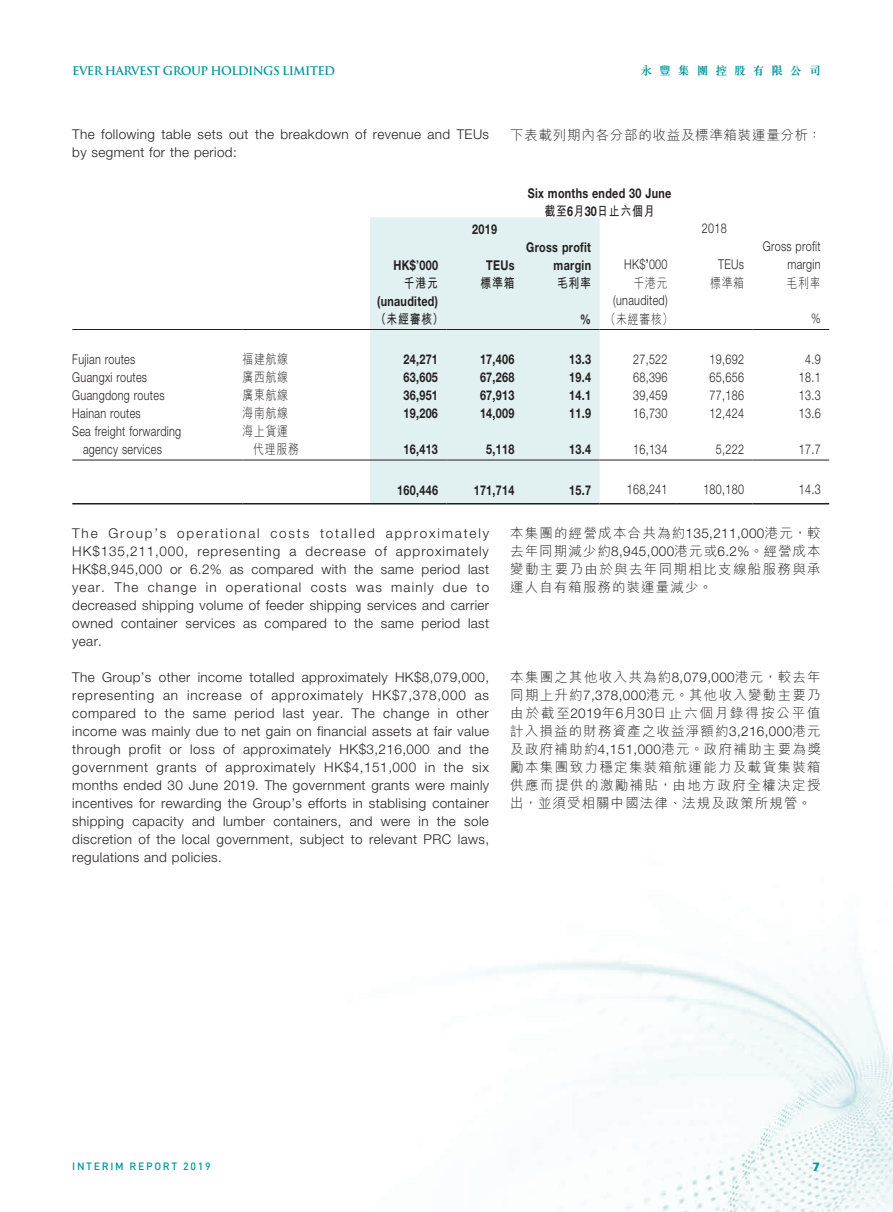
<style>
.page{position:relative;width:893px;height:1212px;background:#fff}
.page>*{position:absolute;margin:0;border:0;box-sizing:border-box;transform-origin:0 0}
.t1{font:300 13.5px/18px "Helvetica Neue LT Std";letter-spacing:.03em;color:#231f20;text-align:justify}
.t2{font:300 13.5px/18px "M Hei HK";letter-spacing:.08em;color:#231f20;text-align:justify}
.t3{font:300 13.5px/18px "Helvetica Neue LT Std";letter-spacing:.03em;color:#231f20;scale:.8 1}
.t4{font:700 13.5px "Helvetica Neue LT Std";letter-spacing:.03em;color:#231f20;scale:.8 1}
.t5{font:300 13.5px/18px "M Hei HK";letter-spacing:.08em;color:#231f20;scale:.8 1}
.t6{font:700 13.5px "M Hei HK";letter-spacing:.08em;color:#231f20;scale:.8 1}
.t7{font:300 13.5px "M Hei HK";letter-spacing:.055em;color:#231f20}
.t8{font:900 12px "Frutiger LT Std";color:#00959b}
.t9{font:700 11.7px "Trajan Pro";letter-spacing:-.05em;color:#00959b}
.t10{font:700 11.7px "M Sung HK";letter-spacing:.6em;color:#00959b}
.t11{font:500 10.5px "DIN Pro";letter-spacing:.16em;color:#00959b}
.s1{font-family:"Helvetica Neue LT Std"}
.s2{font-family:"Helvetica LT Std"}
.s3{font-family:"Helvetica LT Std";font-weight:700}
.s4{font-family:"Helvetica Neue LT Std";font-weight:700}
</style>
<div class="page">
<img style="left:72px;top:329px;width:821px;height:883px">
<div style="left:370px;top:217px;width:230px;height:286px;background:#e1f0f1"></div>
<hr style="left:72px;top:329px;width:170px;height:1px;background:#231f20">
<hr style="left:242px;top:329px;width:128px;height:1px;background:#231f20">
<hr style="left:370px;top:329px;width:76px;height:1px;background:#231f20">
<hr style="left:446px;top:329px;width:77px;height:1px;background:#231f20">
<hr style="left:523px;top:329px;width:77px;height:1px;background:#231f20">
<hr style="left:600px;top:329px;width:76px;height:1px;background:#231f20">
<hr style="left:676px;top:329px;width:77px;height:1px;background:#231f20">
<hr style="left:753px;top:329px;width:76px;height:1px;background:#231f20">
<hr style="left:72px;top:460px;width:170px;height:1px;background:#231f20">
<hr style="left:242px;top:460px;width:128px;height:1px;background:#231f20">
<hr style="left:370px;top:460px;width:76px;height:1px;background:#231f20">
<hr style="left:446px;top:460px;width:77px;height:1px;background:#231f20">
<hr style="left:523px;top:460px;width:77px;height:1px;background:#231f20">
<hr style="left:600px;top:460px;width:76px;height:1px;background:#231f20">
<hr style="left:676px;top:460px;width:77px;height:1px;background:#231f20">
<hr style="left:753px;top:460px;width:76px;height:1px;background:#231f20">
<hr style="left:72px;top:503px;width:170px;height:1px;background:#231f20">
<hr style="left:242px;top:503px;width:128px;height:1px;background:#231f20">
<hr style="left:370px;top:503px;width:76px;height:1px;background:#231f20">
<hr style="left:446px;top:503px;width:77px;height:1px;background:#231f20">
<hr style="left:523px;top:503px;width:77px;height:1px;background:#231f20">
<hr style="left:600px;top:503px;width:76px;height:1px;background:#231f20">
<hr style="left:676px;top:503px;width:77px;height:1px;background:#231f20">
<hr style="left:753px;top:503px;width:76px;height:1px;background:#231f20">
<p class="t9" style="left:72px;top:64px;width:264px">EVER HARVEST GROUP HOLDINGS LIMITED</p>
<p class="t10" style="left:640px;top:63px;width:182px">永豐集團控股有限公司</p>
<p class="t1" style="left:72px;top:125px;width:418px">The following table sets out the breakdown of revenue and TEUs by segment for the period:</p>
<p class="t7" style="left:510px;top:125px;width:313px">下表載列期內各分部的收益及標準箱裝運量分析：</p>
<p class="t4" style="left:528px;top:184px;width:181px">Six months ended 30 June</p>
<p class="t6" style="left:544px;top:201px;width:139px">截至<span class="s1">6</span>月<span class="s1">30</span>日止六個月</p>
<p class="t4" style="left:472px;top:220px;width:33px">2019</p>
<p class="t3" style="left:702px;top:219px;width:33px">2018</p>
<p class="t4" style="left:526px;top:238px;width:83px">Gross profit</p>
<p class="t3" style="left:763px;top:237px;width:74px">Gross profit</p>
<p class="t4" style="left:393px;top:256px;width:57px">HK$<span class="s2">’</span>000</p>
<p class="t4" style="left:486px;top:256px;width:37px">TEUs</p>
<p class="t4" style="left:554px;top:256px;width:48px">margin</p>
<p class="t3" style="left:624px;top:255px;width:56px">HK$<span class="s3">’</span>000</p>
<p class="t3" style="left:718px;top:255px;width:34px">TEUs</p>
<p class="t3" style="left:787px;top:255px;width:43px">margin</p>
<p class="t6" style="left:404px;top:273px;width:44px">千港元</p>
<p class="t6" style="left:480px;top:273px;width:44px">標準箱</p>
<p class="t6" style="left:557px;top:273px;width:44px">毛利率</p>
<p class="t5" style="left:634px;top:273px;width:44px">千港元</p>
<p class="t5" style="left:710px;top:273px;width:44px">標準箱</p>
<p class="t5" style="left:787px;top:273px;width:44px">毛利率</p>
<p class="t4" style="left:377px;top:292px;width:78px">(unaudited)</p>
<p class="t3" style="left:613px;top:291px;width:70px">(unaudited)</p>
<p class="t6" style="left:375px;top:309px;width:86px">（未經審核）</p>
<p class="t5" style="left:580px;top:309px;width:117px"><span class="s4">%</span> （未經審核）</p>
<p class="t3" style="left:811px;top:309px;width:14px">%</p>
<p class="t3" style="left:72px;top:349px;width:80px">Fujian routes</p>
<p class="t5" style="left:242px;top:350px;width:59px">福建航線</p>
<p class="t4" style="left:403px;top:351px;width:45px">24,271</p>
<p class="t4" style="left:480px;top:351px;width:45px">17,406</p>
<p class="t4" style="left:569px;top:351px;width:29px">13.3</p>
<p class="t3" style="left:633px;top:349px;width:45px">27,522</p>
<p class="t3" style="left:710px;top:349px;width:45px">19,692</p>
<p class="t3" style="left:805px;top:349px;width:21px">4.9</p>
<p class="t3" style="left:72px;top:367px;width:95px">Guangxi routes</p>
<p class="t5" style="left:242px;top:368px;width:59px">廣西航線</p>
<p class="t4" style="left:403px;top:369px;width:45px">63,605</p>
<p class="t4" style="left:480px;top:369px;width:45px">67,268</p>
<p class="t4" style="left:569px;top:369px;width:29px">19.4</p>
<p class="t3" style="left:633px;top:367px;width:45px">68,396</p>
<p class="t3" style="left:710px;top:367px;width:45px">65,656</p>
<p class="t3" style="left:799px;top:367px;width:29px">18.1</p>
<p class="t3" style="left:72px;top:385px;width:117px">Guangdong routes</p>
<p class="t5" style="left:242px;top:386px;width:59px">廣東航線</p>
<p class="t4" style="left:403px;top:387px;width:45px">36,951</p>
<p class="t4" style="left:480px;top:387px;width:45px">67,913</p>
<p class="t4" style="left:569px;top:387px;width:29px">14.1</p>
<p class="t3" style="left:633px;top:385px;width:45px">39,459</p>
<p class="t3" style="left:710px;top:385px;width:45px">77,186</p>
<p class="t3" style="left:799px;top:385px;width:29px">13.3</p>
<p class="t3" style="left:72px;top:403px;width:87px">Hainan routes</p>
<p class="t5" style="left:242px;top:404px;width:59px">海南航線</p>
<p class="t4" style="left:403px;top:405px;width:45px">19,206</p>
<p class="t4" style="left:480px;top:405px;width:45px">14,009</p>
<p class="t4" style="left:569px;top:405px;width:29px">11.9</p>
<p class="t3" style="left:633px;top:403px;width:45px">16,730</p>
<p class="t3" style="left:710px;top:403px;width:45px">12,424</p>
<p class="t3" style="left:799px;top:403px;width:29px">13.6</p>
<p class="t3" style="left:83px;top:421px;width:124px;text-indent:-11px">Sea freight forwarding agency services</p>
<p class="t5" style="left:253px;top:422px;width:59px;text-indent:-11px">海上貨運代理服務</p>
<p class="t4" style="left:403px;top:441px;width:45px">16,413</p>
<p class="t4" style="left:486px;top:441px;width:37px">5,118</p>
<p class="t4" style="left:569px;top:441px;width:29px">13.4</p>
<p class="t3" style="left:633px;top:439px;width:45px">16,134</p>
<p class="t3" style="left:716px;top:439px;width:37px">5,222</p>
<p class="t3" style="left:799px;top:439px;width:29px">17.7</p>
<p class="t4" style="left:397px;top:481px;width:53px">160,446</p>
<p class="t4" style="left:474px;top:481px;width:53px">171,714</p>
<p class="t4" style="left:569px;top:481px;width:29px">15.7</p>
<p class="t3" style="left:627px;top:480px;width:53px">168,241</p>
<p class="t3" style="left:703px;top:480px;width:53px">180,180</p>
<p class="t3" style="left:799px;top:480px;width:29px">14.3</p>
<p class="t1" style="left:72px;top:524px;width:418px">The Group’s operational costs totalled approximately HK$135,211,000, representing a decrease of approximately HK$8,945,000 or 6.2% as compared with the same period last year. The change in operational costs was mainly due to decreased shipping volume of feeder shipping services and carrier owned container services as compared to the same period last year.</p>
<p class="t1" style="left:72px;top:668px;width:418px">The Group’s other income totalled approximately HK$8,079,000, representing an increase of approximately HK$7,378,000 as compared to the same period last year. The change in other income was mainly due to net gain on financial assets at fair value through profit or loss of approximately HK$3,216,000 and the government grants of approximately HK$4,151,000 in the six months ended 30 June 2019. The government grants were mainly incentives for rewarding the Group’s efforts in stablising container shipping capacity and lumber containers, and were in the sole discretion of the local government, subject to relevant PRC laws, regulations and policies.</p>
<p class="t2" style="left:510px;top:524px;width:312px">本集團的經營成本合共為約<span class="s1">135,211,000</span>港元，較去年同期減少約<span class="s1">8,945,000</span>港元或<span class="s1">6.2%</span>。經營成本變動主要乃由於與去年同期相比支線船服務與承運人自有箱服務的裝運量減少。</p>
<p class="t2" style="left:510px;top:668px;width:312px">本集團之其他收入共為約<span class="s1">8,079,000</span>港元，較去年同期上升約<span class="s1">7,378,000</span>港元。其他收入變動主要乃由於截至<span class="s1">2019</span>年<span class="s1">6</span>月<span class="s1">30</span>日止六個月錄得按公平值計入損益的財務資產之收益淨額約<span class="s1">3,216,000</span>港元及政府補助約<span class="s1">4,151,000</span>港元。政府補助主要為獎勵本集團致力穩定集裝箱航運能力及載貨集裝箱供應而提供的激勵補貼，由地方政府全權決定授出，並須受相關中國法律、法規及政策所規管。</p>
<p class="t11" style="left:72px;top:1159px;width:140px">INTERIM REPORT 2019</p>
<p class="t8" style="left:812px;top:1160px;width:9px">7</p>
</div>
